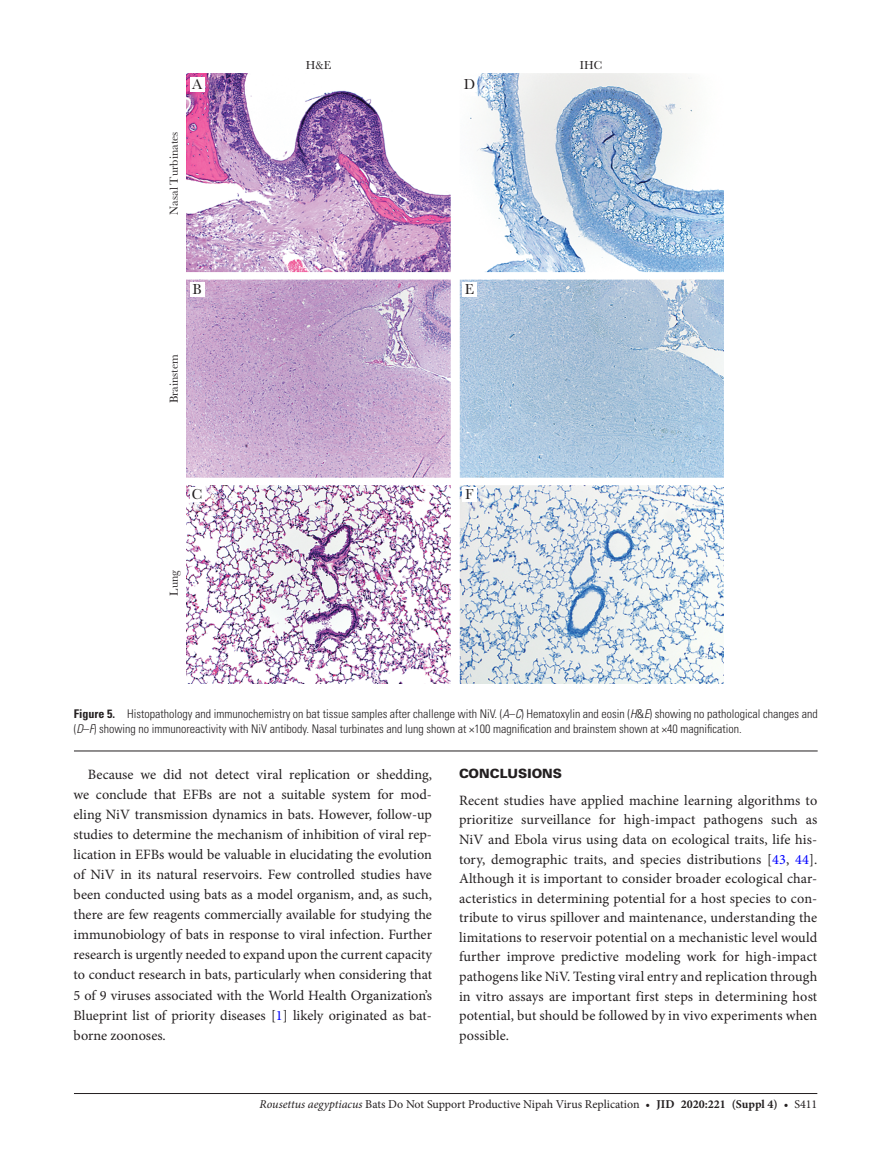
<style>
.page{position:relative;width:891px;height:1174px;background:#fff}
.page>*{position:absolute;margin:0;border:0;box-sizing:border-box;transform-origin:0 0}
.t1{font:15px "Baskerville MT Std";color:#231f20}
.t2{font:14.25px/20.1px "Minion Pro";letter-spacing:.005em;color:#231f20;text-align:justify}
.t3{font:900 12.75px "Univers LT Std";color:#231f20}
.t4{font:300 condensed 12px/15px "Univers LT Std";color:#231f20}
.t5{font:12px "Minion Pro";color:#231f20}
.t6{font:12px "Baskerville MT Std";color:#231f20}
.s1{font-weight:700}
.s2{font-style:italic}
.s3{color:#00f}
</style>
<div class="page">
<hr style="left:74px;top:1093px;width:743px;height:1px;background:#231f20">
<hr style="left:74px;top:751px;width:744px;height:1px;background:#231f20">
<img style="left:187px;top:74px;width:537px;height:610px">
<div style="left:190px;top:77px;width:14px;height:15px;background:#fff"></div>
<div style="left:190px;top:282px;width:14px;height:14px;background:#fff"></div>
<div style="left:190px;top:487px;width:14px;height:15px;background:#fff"></div>
<div style="left:462px;top:77px;width:15px;height:15px;background:#fff"></div>
<div style="left:462px;top:282px;width:15px;height:14px;background:#fff"></div>
<div style="left:462px;top:487px;width:15px;height:15px;background:#fff"></div>
<p class="t1" style="left:192px;top:76px;width:12px">A</p>
<p class="t6" style="left:167px;top:215px;width:85px;rotate:-90deg">Nasal Turbinates</p>
<p class="t1" style="left:193px;top:280px;width:11px">B</p>
<p class="t6" style="left:167px;top:403px;width:51px;rotate:-90deg">Brainstem</p>
<p class="t1" style="left:192px;top:486px;width:12px">C</p>
<p class="t6" style="left:167px;top:596px;width:27px;rotate:-90deg">Lung</p>
<p class="t6" style="left:306px;top:59px;width:27px">H&amp;E</p>
<p class="t1" style="left:464px;top:76px;width:13px">D</p>
<p class="t1" style="left:465px;top:280px;width:11px">E</p>
<p class="t1" style="left:465px;top:486px;width:10px">F</p>
<p class="t6" style="left:580px;top:59px;width:24px">IHC</p>
<p class="t4" style="left:74px;top:706px;width:745px"><span class="s1">Figure 5.</span> Histopathology and immunochemistry on bat tissue samples after challenge with NiV. (<span class="s2">A</span>–<span class="s2">C</span>) Hematoxylin and eosin (<span class="s2">H</span>&amp;<span class="s2">E</span>) showing no pathological changes and (<span class="s2">D</span>–<span class="s2">F</span>) showing no immunoreactivity with NiV antibody. Nasal turbinates and lung shown at ×100 magnification and brainstem shown at ×40 magnification.</p>
<p class="t2" style="left:74px;top:764px;width:360px;text-indent:14px">Because we did not detect viral replication or shedding, we conclude that EFBs are not a suitable system for mod&shy;eling NiV transmission dynamics in bats. However, follow-up studies to determine the mechanism of inhibition of viral rep&shy;lication in EFBs would be valuable in elucidating the evolution of NiV in its natural reservoirs. Few controlled studies have been conducted using bats as a model organism, and, as such, there are few reagents commercially available for studying the immunobiology of bats in response to viral infection. Further research is urgently needed to expand upon the current capacity to conduct research in bats, particularly when considering that 5 of 9 viruses associated with the World Health Organization’s Blueprint list of priority diseases [<span class="s3">1</span>] likely originated as bat&shy;borne zoonoses.</p>
<p class="t3" style="left:459px;top:765px;width:105px">CONCLUSIONS</p>
<p class="t2" style="left:459px;top:791px;width:360px;line-height:19.5px">Recent studies have applied machine learning algorithms to prioritize surveillance for high-impact pathogens such as NiV and Ebola virus using data on ecological traits, life his&shy;tory, demographic traits, and species distributions [<span class="s3">43</span>, <span class="s3">44</span>].<br>Although it is important to consider broader ecological char&shy;acteristics in determining potential for a host species to con&shy;tribute to virus spillover and maintenance, understanding the limitations to reservoir potential on a mechanistic level would further improve predictive modeling work for high-impact pathogens like NiV. Testing viral entry and replication through in vitro assays are important first steps in determining host potential, but should be followed by in vivo experiments when possible.</p>
<p class="t5" style="left:260px;top:1096px;width:559px"><span class="s2">Rousettus aegyptiacus</span> Bats Do Not Support Productive Nipah Virus Replication • <span class="s1">jid 2020:221 (Suppl 4)</span> • S411</p>
</div>
